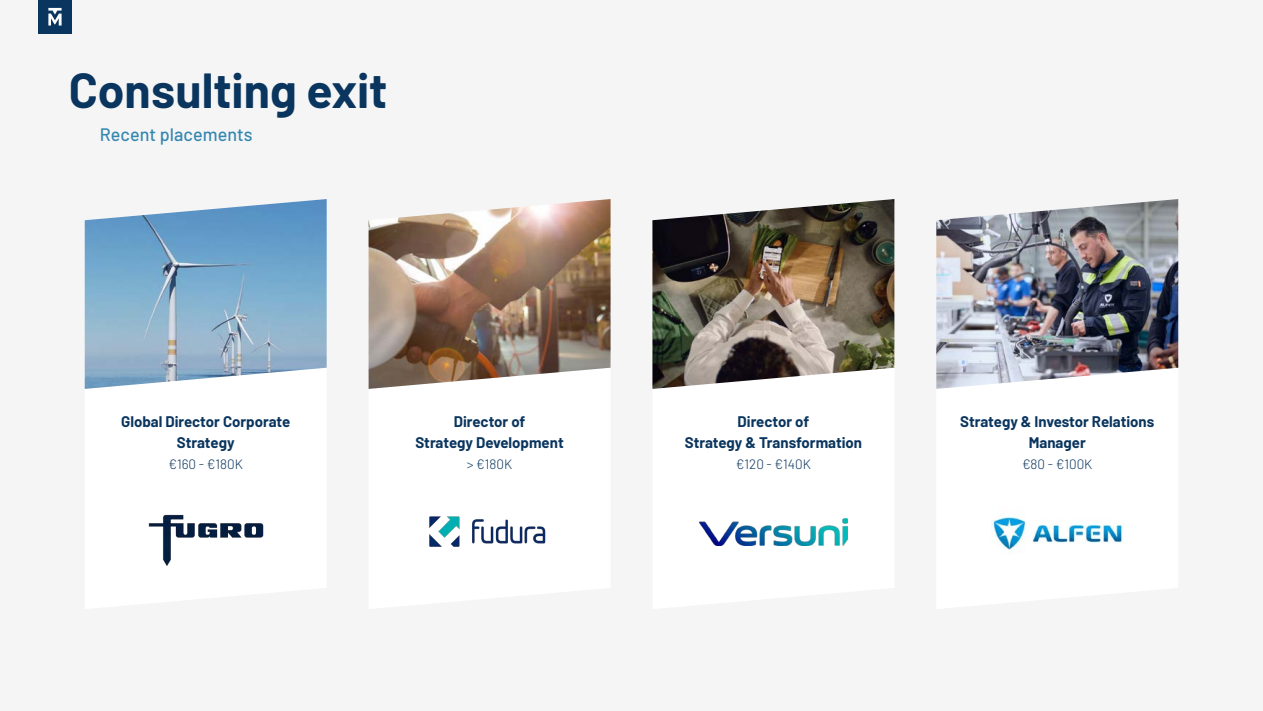
<style>
.page{position:relative;width:1263px;height:711px;background:#fff}
.page>*{position:absolute;margin:0;border:0;box-sizing:border-box;transform-origin:0 0}
.t1{font:700 48px "Barlow";color:#0a355e}
.t2{font:500 18px "Barlow";color:#3587b0}
.t3{font:700 15px/21px "Barlow";color:#0a355e;text-align:center}
.Salaris_Range{font:300 13.5px "Barlow";color:#0a355e}
</style>
<div class="page">
<div style="left:0;top:0;width:1263px;height:710px;background:#f5f5f6"></div>
<img style="left:85px;top:199px;width:242px;height:189px">
<img style="left:369px;top:199px;width:241px;height:189px">
<img style="left:652px;top:199px;width:242px;height:189px">
<img style="left:936px;top:199px;width:242px;height:189px">
<img style="left:148px;top:515px;width:115px;height:51px">
<img style="left:699px;top:518px;width:148px;height:27px">
<img style="left:993px;top:517px;width:129px;height:33px">
<img style="left:429px;top:516px;width:117px;height:31px">
<div style="left:38px;top:0;width:34px;height:33px;background:#0a355e"></div>
<svg style="left:48px;top:8px;width:14px;height:18px"></svg>
<h1 class="t1" style="left:69px;top:55px;width:320px">Consulting exit</h1>
<h2 class="t2" style="left:100px;top:124px;width:154px">Recent placements</h2>
<p class="t3" style="left:121px;top:409px;width:171px">Global Director Corporate</p>
<p class="t3" style="left:177px;top:430px;width:59px">Strategy</p>
<p class="Salaris_Range" style="left:168px;top:455px;width:76px">€160 - €180K</p>
<p class="t3" style="left:454px;top:409px;width:73px">Director of</p>
<p class="t3" style="left:415px;top:430px;width:150px">Strategy Development</p>
<p class="Salaris_Range" style="left:467px;top:455px;width:47px">&gt; €180K</p>
<p class="t3" style="left:738px;top:409px;width:73px">Director of</p>
<p class="t3" style="left:685px;top:430px;width:179px">Strategy &amp; Transformation</p>
<p class="Salaris_Range" style="left:736px;top:455px;width:76px">€120 - €140K</p>
<p class="t3" style="left:960px;top:409px;width:196px">Strategy &amp; Investor Relations<br>Manager</p>
<p class="Salaris_Range" style="left:1022px;top:455px;width:72px">€80 - €100K</p>
</div>
